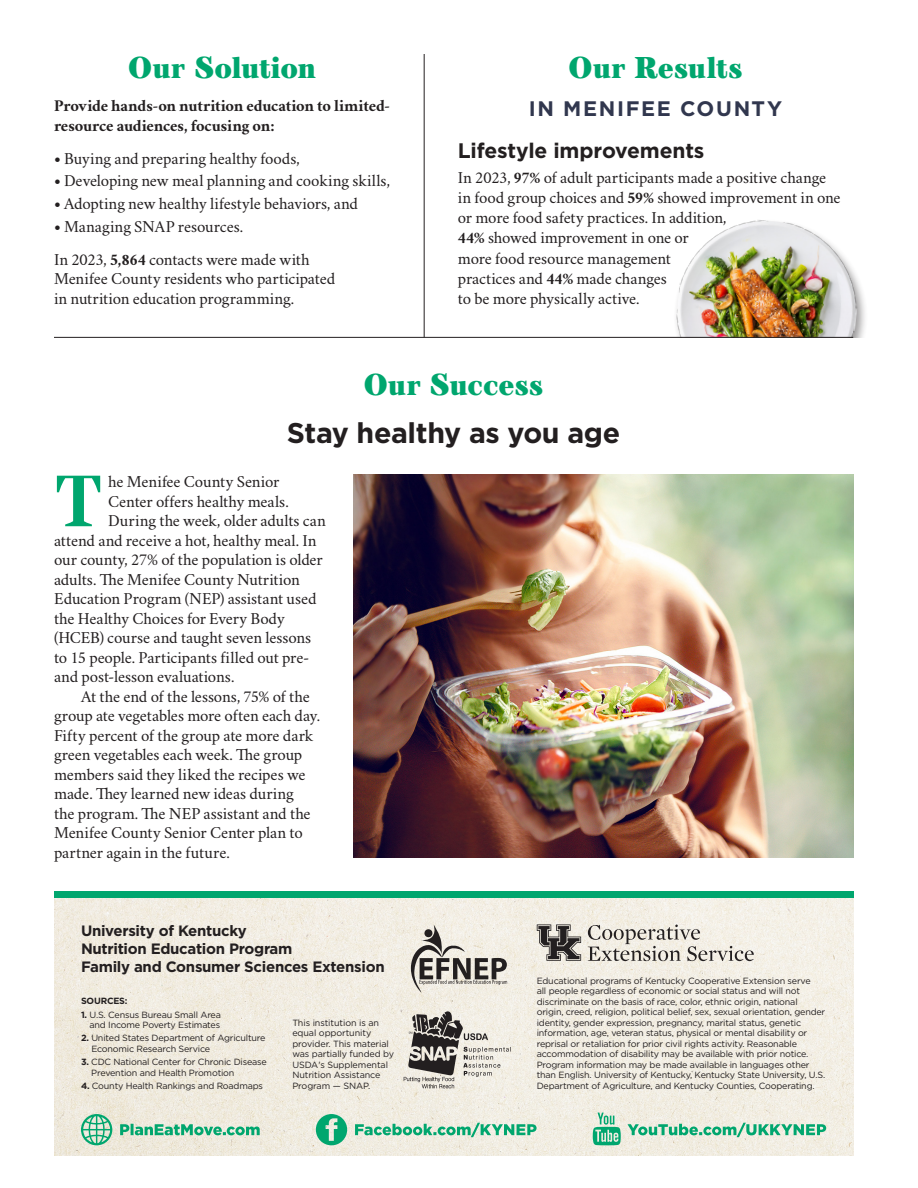
<style>
.page{position:relative;width:918px;height:1188px;background:#fff}
.page>*{position:absolute;margin:0;border:0;box-sizing:border-box;transform-origin:0 0}
.Body{font:700 72.15px "TT Barrels";color:#00a66e}
.Section_Heading{font:900 30px "TT Barrels";letter-spacing:-.005em;color:#00a66e}
.Headline{font:700 28.5px "Gotham";letter-spacing:-.015em;color:#231f20}
.Subhead{font:700 21px "Gotham";letter-spacing:-.01em;color:#231f20}
.Body_Front{font:700 21px "Gotham";letter-spacing:.075em;color:#31374e}
.Body-2{font:16.5px/19.5px "Crimson";letter-spacing:-.01em;color:#231f20}
.Body_Front-2{font:16.5px/20.1px "Crimson";letter-spacing:-.01em;color:#231f20}
.Body_Front-3{font:700 16.5px "Crimson";letter-spacing:-.01em;color:#231f20}
.Credit_box_heading{font:700 15px "Gotham";letter-spacing:-.02em;color:#231f20}
.Sources{font:9px/10.5px "Gotham";letter-spacing:-.02em;color:#231f20}
.Sources-2{font:700 9px "Gotham";letter-spacing:-.02em;color:#231f20}
.s1{font-weight:700}
</style>
<div class="page">
<img style="left:54px;top:897px;width:799px;height:259px">
<div style="left:54px;top:891px;width:799px;height:6px;background:#00a66e"></div>
<img style="left:674px;top:220px;width:191px;height:118px">
<hr style="left:424px;top:54px;width:1px;height:283px;background:#231f20">
<hr style="left:54px;top:337px;width:799px;height:1px;background:#231f20">
<svg style="left:537px;top:924px;width:217px;height:37px;background:#c2beb6"></svg>
<svg style="left:316px;top:1114px;width:31px;height:31px"></svg>
<svg style="left:355px;top:1123px;width:182px;height:14px;background:#8fcfb2"></svg>
<svg style="left:120px;top:1124px;width:140px;height:11px;background:#72c6a3"></svg>
<svg style="left:81px;top:1114px;width:31px;height:31px"></svg>
<svg style="left:628px;top:1123px;width:198px;height:14px;background:#90d0b3"></svg>
<svg style="left:593px;top:1113px;width:28px;height:32px"></svg>
<svg style="left:404px;top:1011px;width:107px;height:77px;background:#b7b3ac"></svg>
<svg style="left:411px;top:924px;width:96px;height:68px;background:#bebab2"></svg>
<img style="left:353px;top:475px;width:500px;height:383px">
<p class="Section_Heading" style="left:128px;top:50px;width:189px">Our Solution</p>
<p class="Section_Heading" style="left:569px;top:50px;width:175px">Our Results</p>
<p class="Body_Front-3" style="left:54px;top:93px;width:338px">Provide hands-on nutrition education to limited-</p>
<p class="Body_Front" style="left:529px;top:95px;width:255px">IN MENIFEE COUNTY</p>
<p class="Body_Front-3" style="left:54px;top:113px;width:222px">resource audiences, focusing on:</p>
<p class="Body_Front-2" style="left:54px;top:147px;width:247px"><span class="s1">•</span> Buying and preparing healthy foods,</p>
<p class="Body_Front-2" style="left:54px;top:170px;width:338px"><span class="s1">•</span> Developing new meal planning and cooking skills,</p>
<p class="Body_Front-2" style="left:54px;top:193px;width:306px"><span class="s1">•</span> Adopting new healthy lifestyle behaviors, and</p>
<p class="Body_Front-2" style="left:54px;top:215px;width:191px"><span class="s1">•</span> Managing SNAP resources.</p>
<p class="Body_Front-2" style="left:54px;top:249px;width:283px;line-height:19.5px">In 2023, <span class="s1">5,864</span> contacts were made with<br>Menifee County residents who participated in nutrition education programming.</p>
<p class="Subhead" style="left:458px;top:137px;width:248px">Lifestyle improvements</p>
<p class="Body_Front-2" style="left:458px;top:167px;width:384px">In 2023, <span class="s1">97%</span> of adult participants made a positive change in food group choices and <span class="s1">59%</span> showed improvement in one or more food safety practices. In addition,<br><span class="s1">44%</span> showed improvement in one or<br>more food resource management<br>practices and <span class="s1">44%</span> made changes<br>to be more physically active.</p>
<p class="Section_Heading" style="left:364px;top:367px;width:181px">Our Success</p>
<p class="Headline" style="left:287px;top:414px;width:335px">Stay healthy as you age</p>
<p class="Body" style="left:54px;top:459px;width:51px">T</p>
<p class="Body-2" style="left:108px;top:471px;width:173px">he Menifee County Senior</p>
<p class="Body-2" style="left:108px;top:491px;width:182px">Center offers healthy meals.</p>
<p class="Body-2" style="left:108px;top:510px;width:219px">During the week, older adults can</p>
<p class="Body-2" style="left:54px;top:530px;width:264px">attend and receive a hot, healthy meal. In</p>
<p class="Body-2" style="left:54px;top:549px;width:270px">our county, 27% of the population is older</p>
<p class="Body-2" style="left:54px;top:569px;width:247px">adults. The Menifee County Nutrition</p>
<p class="Body-2" style="left:54px;top:588px;width:264px">Education Program (NEP) assistant used</p>
<p class="Body-2" style="left:54px;top:608px;width:232px">the Healthy Choices for Every Body</p>
<p class="Body-2" style="left:54px;top:627px;width:259px">(HCEB) course and taught seven lessons</p>
<p class="Body-2" style="left:54px;top:647px;width:257px">to 15 people. Participants filled out pre-</p>
<p class="Body-2" style="left:54px;top:666px;width:182px">and post-lesson evaluations.</p>
<p class="Body-2" style="left:54px;top:686px;width:268px;text-indent:27px">At the end of the lessons, 75% of the group ate vegetables more often each day.<br>Fifty percent of the group ate more dark green vegetables each week. The group members said they liked the recipes we made. They learned new ideas during<br>the program. The NEP assistant and the Menifee County Senior Center plan to partner again in the future.</p>
<p class="Credit_box_heading" style="left:81px;top:921px;width:167px">University of Kentucky</p>
<p class="Credit_box_heading" style="left:81px;top:939px;width:213px">Nutrition Education Program</p>
<p class="Credit_box_heading" style="left:81px;top:957px;width:305px">Family and Consumer Sciences Extension</p>
<p class="Sources-2" style="left:81px;top:995px;width:48px">SOURCES:</p>
<p class="Sources" style="left:81px;top:1009px;width:142px;text-align:right"><span class="s1">1.</span> U.S. Census Bureau Small Area and Income Poverty Estimates</p>
<p class="Sources" style="left:91px;top:1033px;width:176px;text-indent:-10px"><span class="s1">2.</span> United States Department of Agriculture<br>Economic Research Service</p>
<p class="Sources" style="left:91px;top:1056px;width:177px;text-indent:-10px"><span class="s1">3.</span> CDC National Center for Chronic Disease<br>Prevention and Health Promotion</p>
<p class="Sources" style="left:81px;top:1080px;width:184px"><span class="s1">4.</span> County Health Rankings and Roadmaps</p>
<p class="Sources" style="left:292px;top:1017px;width:103px">This institution is an equal opportunity provider. This material was partially funded by<br>USDA's Supplemental<br>Nutrition Assistance<br>Program — SNAP.</p>
<p class="Sources" style="left:537px;top:975px;width:290px">Educational programs of Kentucky Cooperative Extension serve<br>all people regardless of economic or social status and will not discriminate on the basis of race, color, ethnic origin, national origin, creed, religion, political belief, sex, sexual orientation, gender identity, gender expression, pregnancy, marital status, genetic information, age, veteran status, physical or mental disability or reprisal or retaliation for prior civil rights activity. Reasonable accommodation of disability may be available with prior notice.<br>Program information may be made available in languages other than English. University of Kentucky, Kentucky State University, U.S.<br>Department of Agriculture, and Kentucky Counties, Cooperating.</p>
</div>
